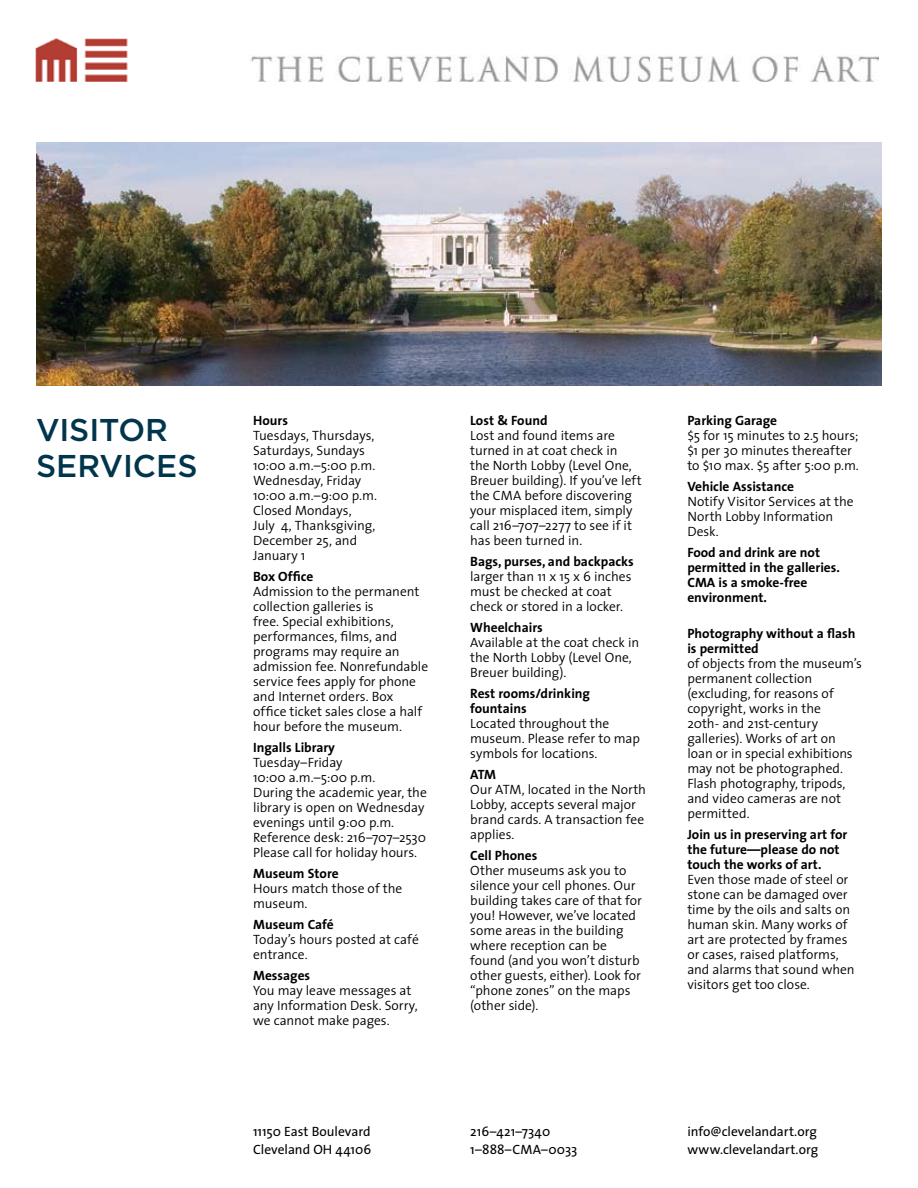
<style>
.page{position:relative;width:918px;height:1188px;background:#fff}
.page>*{position:absolute;margin:0;border:0;box-sizing:border-box;transform-origin:0 0}
.t1{font:500 31.5px/36px "Gotham";color:#00354c}
.t2{font:300 13.5px/15px "The Sans";color:#000}
.t3{font:700 13.5px/15px "The Sans";color:#000}
.t4{font:13.5px/18px "The Sans";color:#000}
</style>
<div class="page">
<img style="left:36px;top:143px;width:846px;height:243px">
<img style="left:250px;top:55px;width:629px;height:26px">
<img style="left:35px;top:38px;width:93px;height:43px">
<p class="t3" style="left:470px;top:413px;width:79px">Lost &amp; Found</p>
<p class="t2" style="left:470px;top:428px;width:173px">Lost and found items are turned in at coat check in<br>the North Lobby (Level One,<br>Breuer building). If you’ve left the CMA before discovering your misplaced item, simply call 216–707–2277 to see if it has been turned in.</p>
<p class="t3" style="left:470px;top:554px;width:165px">Bags, purses, and backpacks</p>
<p class="t2" style="left:470px;top:569px;width:163px">larger than 11 x 15 x 6 inches must be checked at coat check or stored in a locker.</p>
<p class="t3" style="left:470px;top:620px;width:74px">Wheelchairs</p>
<p class="t2" style="left:470px;top:635px;width:170px">Available at the coat check in the North Lobby (Level One,<br>Breuer building).</p>
<p class="t3" style="left:470px;top:686px;width:121px">Rest rooms/drinking fountains</p>
<p class="t2" style="left:470px;top:716px;width:171px">Located throughout the museum. Please refer to map symbols for locations.</p>
<p class="t3" style="left:470px;top:767px;width:27px">ATM</p>
<p class="t2" style="left:470px;top:782px;width:177px">Our ATM, located in the North<br>Lobby, accepts several major brand cards. A transaction fee applies.</p>
<p class="t3" style="left:470px;top:848px;width:69px">Cell Phones</p>
<p class="t2" style="left:470px;top:863px;width:173px">Other museums ask you to silence your cell phones. Our building takes care of that for you! However, we’ve located some areas in the building where reception can be found (and you won’t disturb other guests, either). Look for “phone zones” on the maps (other side).</p>
<h1 class="t1" style="left:36px;top:412px;width:163px">VISITOR<br>SERVICES</h1>
<p class="t3" style="left:687px;top:413px;width:91px">Parking Garage</p>
<p class="t3" style="left:253px;top:413px;width:36px">Hours</p>
<p class="t2" style="left:253px;top:428px;width:125px">Tuesdays, Thursdays,<br>Saturdays, Sundays<br>10:00 a.m.–5:00 p.m.<br>Wednesday, Friday<br>10:00 a.m.–9:00 p.m.<br>Closed Mondays,<br>July 4, Thanksgiving,<br>December 25, and<br>January 1</p>
<p class="t3" style="left:253px;top:569px;width:62px">Box Office</p>
<p class="t2" style="left:253px;top:584px;width:177px">Admission to the permanent collection galleries is<br>free. Special exhibitions, performances, films, and programs may require an admission fee. Nonrefundable service fees apply for phone and Internet orders. Box office ticket sales close a half hour before the museum.</p>
<p class="t3" style="left:253px;top:740px;width:83px">Ingalls Library</p>
<p class="t2" style="left:253px;top:755px;width:175px">Tuesday–Friday<br>10:00 a.m.–5:00 p.m.<br>During the academic year, the library is open on Wednesday evenings until 9:00 p.m.<br>Reference desk: 216–707–2530<br>Please call for holiday hours.</p>
<p class="t3" style="left:253px;top:866px;width:87px">Museum Store</p>
<p class="t2" style="left:253px;top:881px;width:151px">Hours match those of the museum.</p>
<p class="t3" style="left:253px;top:917px;width:82px">Museum Café</p>
<p class="t2" style="left:253px;top:932px;width:167px">Today’s hours posted at café entrance.</p>
<p class="t3" style="left:253px;top:968px;width:59px">Messages</p>
<p class="t2" style="left:253px;top:983px;width:166px">You may leave messages at any Information Desk. Sorry, we cannot make pages.</p>
<p class="t2" style="left:687px;top:428px;width:173px">$5 for 15 minutes to 2.5 hours; $1 per 30 minutes thereafter to $10 max. $5 after 5:00 p.m.</p>
<p class="t3" style="left:687px;top:479px;width:108px">Vehicle Assistance</p>
<p class="t2" style="left:687px;top:494px;width:168px">Notify Visitor Services at the<br>North Lobby Information<br>Desk.</p>
<p class="t3" style="left:687px;top:545px;width:154px">Food and drink are not permitted in the galleries.<br>CMA is a smoke-free environment.</p>
<p class="t3" style="left:687px;top:626px;width:170px">Photography without a flash is permitted</p>
<p class="t2" style="left:687px;top:656px;width:176px">of objects from the museum’s permanent collection (excluding, for reasons of copyright, works in the<br>20th- and 21st-century galleries). Works of art on loan or in special exhibitions may not be photographed.<br>Flash photography, tripods, and video cameras are not permitted.</p>
<p class="t3" style="left:687px;top:827px;width:161px">Join us in preserving art for the future—please do not touch the works of art.</p>
<p class="t2" style="left:687px;top:872px;width:169px">Even those made of steel or stone can be damaged over time by the oils and salts on human skin. Many works of art are protected by frames or cases, raised platforms, and alarms that sound when visitors get too close.</p>
<p class="t4" style="left:253px;top:1122px;width:120px">11150 East Boulevard<br>Cleveland OH 44106</p>
<p class="t4" style="left:687px;top:1122px;width:133px">info@clevelandart.org www.clevelandart.org</p>
<p class="t4" style="left:470px;top:1122px;width:109px">216–421–7340<br>1–888–CMA–0033</p>
</div>
